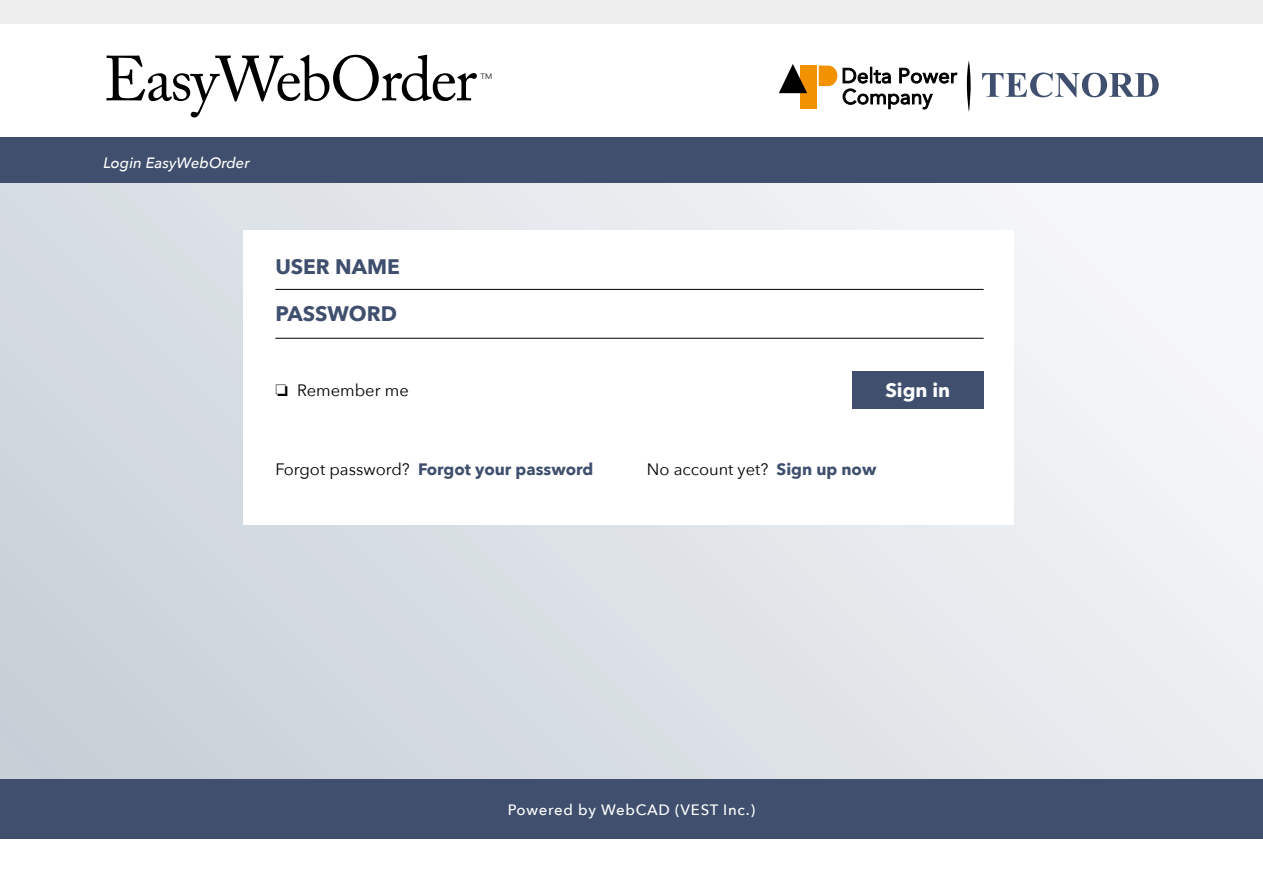
<style>
.page{position:relative;width:1263px;height:893px;background:#fff}
.page>*{position:absolute;margin:0;border:0;box-sizing:border-box;transform-origin:0 0}
.t1{font:500 65.4px "Big Caslon";color:#1f191a}
.t2{font:63px "Adobe Caslon Pro";letter-spacing:-.03em;color:#000}
.t3{font:700 21px "Avenir Next";color:#3f4f6d}
.t4{font:700 19.5px "Avenir Next";color:#fff}
.t5{font:16.5px "Avenir Next";color:#000}
.t6{font:700 16.5px "Avenir Next";color:#3f4f6d}
.t7{font:500 15px "Avenir Next";letter-spacing:.05em;color:#fff}
.t8{font:italic 500 15px "Avenir Next";color:#fff}
.t9{font:300 7.8px "Avenir";color:#000;scale:1.04 1}
.s1{font-weight:400;color:#000}
.s2{font-weight:700;color:#3f4f6d}
</style>
<div class="page">
<div style="left:0;top:137px;width:1263px;height:45px;background:#3f4f6d"></div>
<div style="left:0;top:0;width:1263px;height:24px;background:#eee"></div>
<div style="left:0;top:184px;width:1263px;height:596px;background:linear-gradient(to right,#cbd4da,#f2f3f5)"></div>
<div style="left:0;top:780px;width:1263px;height:59px;background:#3f4f6d"></div>
<svg style="left:982px;top:73px;width:177px;height:24px"></svg>
<div style="left:800px;top:66px;width:16px;height:43px;background:#f39200"></div>
<svg style="left:779px;top:64px;width:28px;height:29px"></svg>
<svg style="left:819px;top:66px;width:138px;height:44px"></svg>
<svg style="left:966px;top:60px;width:5px;height:52px"></svg>
<div style="left:243px;top:230px;width:770px;height:294px;background:#fff"></div>
<hr style="left:275px;top:289px;width:709px;height:1px;background:#000">
<hr style="left:275px;top:338px;width:709px;height:1px;background:#000">
<div style="left:852px;top:371px;width:132px;height:38px;background:#3f4f6d"></div>
<h2 class="t2" style="left:104px;top:42px;width:375px">EasyWebOrder</h2>
<h1 class="t1" style="left:276px;top:27px;width:201px">joystick</h1>
<p class="t9" style="left:481px;top:71px;width:13px">TM</p>
<p class="t8" style="left:104px;top:150px;width:147px">Login EasyWebOrder</p>
<p class="t3" style="left:275px;top:248px;width:126px">USER NAME</p>
<p class="t3" style="left:275px;top:295px;width:123px">PASSWORD</p>
<p class="t5" style="left:275px;top:376px;width:135px">❏ Remember me</p>
<p class="t4" style="left:885px;top:373px;width:66px">Sign in</p>
<p class="t6" style="left:275px;top:455px;width:319px"><span class="s1">Forgot password?</span> Forgot your password</p>
<p class="t5" style="left:647px;top:455px;width:231px">No account yet? <span class="s2">Sign up now</span></p>
<p class="t7" style="left:508px;top:797px;width:249px">Powered by WebCAD (VEST Inc.)</p>
</div>
